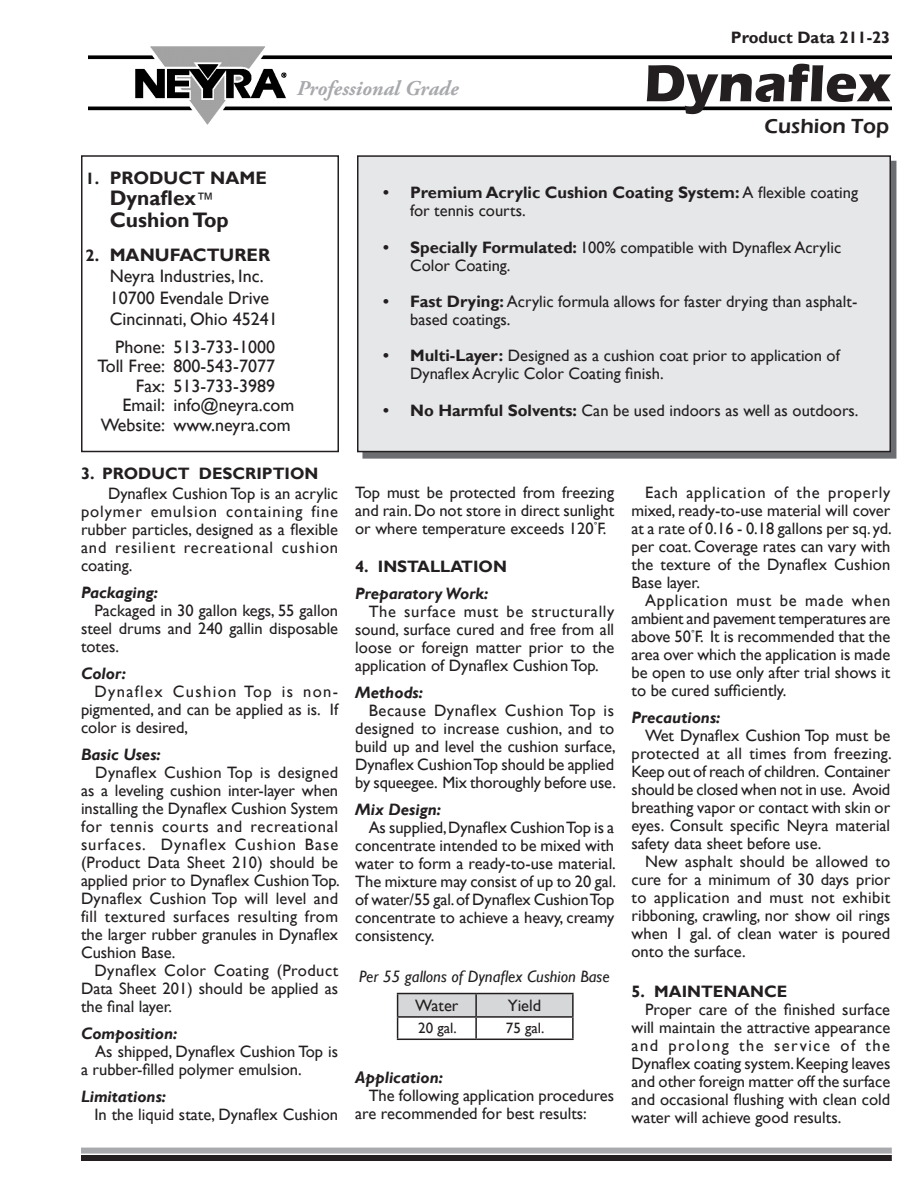
<style>
.page{position:relative;width:918px;height:1188px;background:#fff}
.page>*{position:absolute;margin:0;border:0;box-sizing:border-box;transform-origin:0 0}
.t1{font:700 54px "Eras ITC";color:#231f20}
.t2{font:700 21px "Gill Sans";color:#231f20}
.t3{font:italic 700 21px "Adobe Garamond Pro";color:#a8a9ad}
.t4{font:600 21px "Eras ITC";color:#231f20}
.t5{font:18px "Gill Sans";color:#231f20}
.t6{font:700 18px "Gill Sans";color:#231f20}
.t7{font:16.5px/18px "Gill Sans";color:#231f20;text-align:justify}
.t8{font:700 16.5px/18px "Gill Sans";color:#231f20}
.t9{font:italic 700 16.5px "Gill Sans";color:#231f20}
.t10{font:italic 16.5px "Gill Sans";color:#231f20}
.t11{font:15px "Gill Sans";color:#231f20}
.s1{font-size:16.5px}
.s2{font-weight:400;font-size:18px}
.s3{font-weight:400}
.s4{font-weight:700}
</style>
<div class="page">
<div style="left:362px;top:161px;width:534px;height:298px;background:linear-gradient(to right,#6c6d70,#6c6d70);border:2px solid #6c6d70"></div>
<div style="left:358px;top:156px;width:532px;height:296px;background:#e6e7e9"></div>
<div style="left:357px;top:155px;width:534px;height:297px;border:2px solid #231f20"></div>
<div style="left:81px;top:1148px;width:811px;height:6px;background:#a8a9ad"></div>
<div style="left:81px;top:1155px;width:811px;height:6px;background:#231f20"></div>
<img style="left:89px;top:46px;width:802px;height:79px">
<div style="left:81px;top:155px;width:258px;height:297px;border:2px solid #231f20"></div>
<hr style="left:397px;top:993px;width:79px;height:1px;background:#231f20">
<hr style="left:476px;top:993px;width:98px;height:1px;background:#231f20">
<hr style="left:572px;top:994px;width:2px;height:22px;background:#231f20">
<svg style="left:397px;top:994px;width:176px;height:45px"></svg>
<hr style="left:476px;top:1016px;width:98px;height:2px;background:#231f20">
<hr style="left:475px;top:1018px;width:2px;height:21px;background:#231f20">
<hr style="left:572px;top:1018px;width:2px;height:21px;background:#231f20">
<hr style="left:397px;top:1039px;width:79px;height:1px;background:#231f20">
<hr style="left:476px;top:1039px;width:98px;height:1px;background:#231f20">
<p class="t3" style="left:297px;top:77px;width:163px">Professional Grade</p>
<p class="t8" style="left:731px;top:29px;width:161px">Product Data 211-23</p>
<p class="t1" style="left:644px;top:52px;width:249px">Dynaflex</p>
<p class="t4" style="left:764px;top:114px;width:126px">Cushion Top</p>
<p class="t6" style="left:86px;top:167px;width:183px"><span class="s1">1.</span> PRODUCT NAME</p>
<p class="t2" style="left:110px;top:186px;width:106px">Dynaflex<span class="s2">™</span></p>
<p class="t2" style="left:110px;top:207px;width:121px">Cushion Top</p>
<p class="t6" style="left:86px;top:244px;width:186px"><span class="s1">2.</span> MANUFACTURER</p>
<p class="t5" style="left:110px;top:266px;width:156px">Neyra Industries, Inc.</p>
<p class="t5" style="left:110px;top:287px;width:161px">10700 Evendale Drive</p>
<p class="t5" style="left:110px;top:309px;width:169px">Cincinnati, Ohio 45241</p>
<p class="t5" style="left:115px;top:336px;width:51px">Phone:</p>
<p class="t5" style="left:98px;top:356px;width:69px">Toll Free:</p>
<p class="t5" style="left:136px;top:375px;width:31px">Fax:</p>
<p class="t5" style="left:123px;top:395px;width:44px">Email:</p>
<p class="t5" style="left:101px;top:414px;width:66px">Website:</p>
<p class="t5" style="left:173px;top:336px;width:103px">513-733‑1000</p>
<p class="t5" style="left:173px;top:356px;width:103px">800-543‑7077</p>
<p class="t5" style="left:173px;top:375px;width:103px">513-733‑3989</p>
<p class="t5" style="left:173px;top:395px;width:123px">info@neyra.com</p>
<p class="t5" style="left:173px;top:414px;width:119px">www.neyra.com</p>
<p class="t8" style="left:81px;top:465px;width:239px">3. PRODUCT DESCRIPTION</p>
<p class="t7" style="left:81px;top:485px;width:259px;text-indent:27px">Dynaflex Cushion Top is an acrylic polymer emulsion containing fine rubber particles, designed as a flexible and resilient recreational cushion coating.</p>
<p class="t9" style="left:81px;top:583px;width:79px">Packaging:</p>
<p class="t7" style="left:81px;top:602px;width:259px;text-indent:14px">Packaged in 30 gallon kegs, 55 gallon steel drums and 240 gallin disposable totes.</p>
<p class="t9" style="left:81px;top:664px;width:47px">Color:</p>
<p class="t7" style="left:81px;top:683px;width:259px;text-indent:14px">Dynaflex Cushion Top is non&shy;pigmented, and can be applied as is. If color is desired,</p>
<p class="t9" style="left:81px;top:745px;width:81px">Basic Uses:</p>
<p class="t7" style="left:81px;top:764px;width:260px;text-indent:14px">Dynaflex Cushion Top is designed as a leveling cushion inter-layer when installing the Dynaflex Cushion System for tennis courts and recreational surfaces. Dynaflex Cushion Base (Product Data Sheet 210) should be applied prior to Dynaflex Cushion Top.<br>Dynaflex Cushion Top will level and fill textured surfaces resulting from the larger rubber granules in Dynaflex Cushion Base.</p>
<p class="t7" style="left:81px;top:962px;width:259px;text-indent:14px">Dynaflex Color Coating (Product Data Sheet 201) should be applied as the final layer.</p>
<p class="t9" style="left:81px;top:1024px;width:98px">Composition:</p>
<p class="t7" style="left:81px;top:1043px;width:259px;text-indent:14px">As shipped, Dynaflex Cushion Top is a rubber-filled polymer emulsion.</p>
<p class="t9" style="left:81px;top:1087px;width:87px">Limitations:</p>
<p class="t7" style="left:94px;top:1106px;width:245px">In the liquid state, Dynaflex Cushion</p>
<p class="t8" style="left:410px;top:184px;width:450px;text-indent:-27px">• Premium Acrylic Cushion Coating System: <span class="s3">A flexible coating for tennis courts.</span></p>
<p class="t7" style="left:410px;top:238px;width:433px;text-indent:-27px"><span class="s4">• Specially Formulated:</span> 100% compatible with Dynaflex Acrylic<br>Color Coating.</p>
<p class="t7" style="left:410px;top:293px;width:449px;text-indent:-27px"><span class="s4">• Fast Drying:</span> Acrylic formula allows for faster drying than asphalt&shy;based coatings.</p>
<p class="t7" style="left:410px;top:347px;width:431px;text-indent:-27px"><span class="s4">• Multi-Layer:</span> Designed as a cushion coat prior to application of<br>Dynaflex Acrylic Color Coating finish.</p>
<p class="t7" style="left:383px;top:401px;width:477px"><span class="s4">• No Harmful Solvents:</span> Can be used indoors as well as outdoors.</p>
<p class="t7" style="left:355px;top:484px;width:261px">Top must be protected from freezing and rain. Do not store in direct sunlight or where temperature exceeds 120<sup>°</sup>F.</p>
<p class="t8" style="left:355px;top:558px;width:153px">4. INSTALLATION</p>
<p class="t9" style="left:355px;top:584px;width:135px">Preparatory Work:</p>
<p class="t7" style="left:355px;top:603px;width:261px;text-indent:14px">The surface must be structurally sound, surface cured and free from all loose or foreign matter prior to the application of Dynaflex Cushion Top.</p>
<p class="t9" style="left:355px;top:683px;width:69px">Methods:</p>
<p class="t7" style="left:355px;top:702px;width:262px;text-indent:14px">Because Dynaflex Cushion Top is designed to increase cushion, and to build up and level the cushion surface, Dynaflex Cushion Top should be applied by squeegee. Mix thoroughly before use.</p>
<p class="t9" style="left:355px;top:800px;width:88px">Mix Design:</p>
<p class="t7" style="left:355px;top:819px;width:262px;text-indent:14px">As supplied, Dynaflex Cushion Top is a concentrate intended to be mixed with water to form a ready-to-use material.<br>The mixture may consist of up to 20 gal. of water/55 gal. of Dynaflex Cushion Top concentrate to achieve a heavy, creamy consistency.</p>
<p class="t10" style="left:359px;top:967px;width:252px">Per 55 gallons of Dynaflex Cushion Base</p>
<p class="t7" style="left:415px;top:997px;width:45px">Water</p>
<p class="t7" style="left:508px;top:997px;width:35px">Yield</p>
<p class="t11" style="left:418px;top:1020px;width:40px">20 gal.</p>
<p class="t11" style="left:506px;top:1020px;width:40px">75 gal.</p>
<p class="t9" style="left:355px;top:1068px;width:89px">Application:</p>
<p class="t7" style="left:355px;top:1087px;width:261px;text-indent:14px">The following application procedures are recommended for best results:</p>
<p class="t7" style="left:632px;top:484px;width:262px;text-indent:14px">Each application of the properly mixed, ready-to-use material will cover at a rate of 0.16 - 0.18 gallons per sq. yd. per coat. Coverage rates can vary with the texture of the Dynaflex Cushion Base layer.</p>
<p class="t7" style="left:632px;top:592px;width:260px;text-indent:14px">Application must be made when ambient and pavement temperatures are above 50<sup>°</sup>F. It is recommended that the area over which the application is made be open to use only after trial shows it to be cured sufficiently.</p>
<p class="t9" style="left:632px;top:708px;width:91px">Precautions:</p>
<p class="t7" style="left:632px;top:727px;width:262px;text-indent:14px">Wet Dynaflex Cushion Top must be protected at all times from freezing.<br>Keep out of reach of children. Container should be closed when not in use. Avoid breathing vapor or contact with skin or eyes. Consult specific Neyra material safety data sheet before use.</p>
<p class="t7" style="left:632px;top:853px;width:260px;text-indent:14px">New asphalt should be allowed to cure for a minimum of 30 days prior to application and must not exhibit ribboning, crawling, nor show oil rings when 1 gal. of clean water is poured onto the surface.</p>
<p class="t8" style="left:632px;top:982px;width:157px">5. MAINTENANCE</p>
<p class="t7" style="left:632px;top:1000px;width:260px;text-indent:14px">Proper care of the finished surface will maintain the attractive appearance and prolong the service of the Dynaflex coating system. Keeping leaves and other foreign matter off the surface and occasional flushing with clean cold water will achieve good results.</p>
</div>
